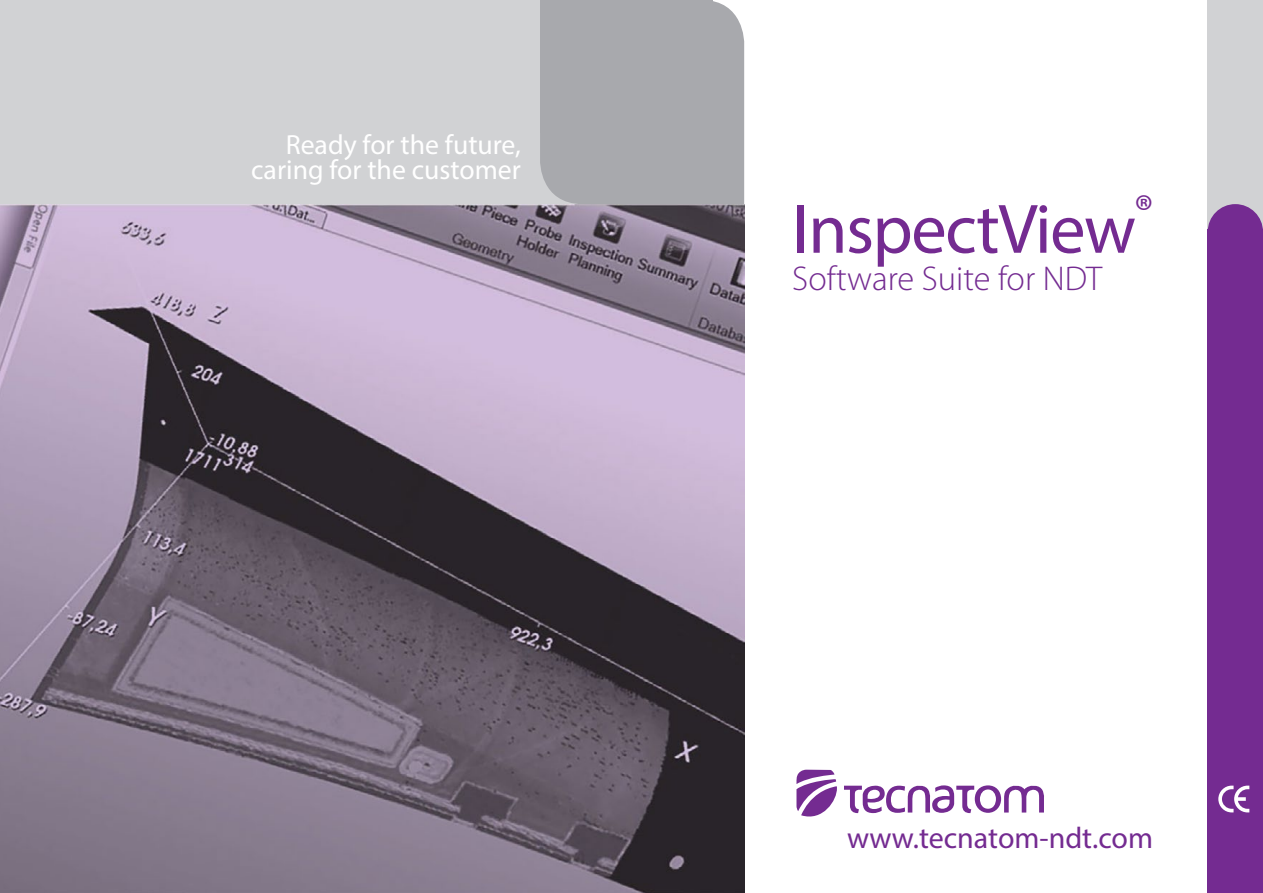
<style>
.page{position:relative;width:1263px;height:893px;background:#fff}
.page>*{position:absolute;margin:0;border:0;box-sizing:border-box;transform-origin:0 0}
.t1{font:70.5px "Myriad Pro";letter-spacing:-.02em;color:#742b91}
.t2{font:300 34.5px "Myriad Pro";color:#742b91}
.t3{font:30px "Myriad Pro";color:#742b91}
.t4{font:27.75px/25.5px "Myriad Pro";color:#fff;text-align:right}
</style>
<div class="page">
<div style="left:1208px;top:0;width:55px;height:281px;background:#d1d2d4"></div>
<div style="left:0;top:0;width:708px;height:204px;background:#d1d2d4"></div>
<div style="left:540px;top:0;width:204px;height:204px;background:#a8a9ad"></div>
<svg style="left:844px;top:785px;width:200px;height:28px"></svg>
<svg style="left:796px;top:770px;width:41px;height:47px"></svg>
<div style="left:1208px;top:204px;width:55px;height:689px;background:#742b91"></div>
<img style="left:0;top:204px;width:744px;height:689px">
<p class="t4" style="left:251px;top:131px;width:271px">Ready for the future, caring for the customer</p>
<p class="t1" style="left:792px;top:186px;width:363px">InspectView<sup>®</sup></p>
<p class="t2" style="left:792px;top:260px;width:312px">Software Suite for NDT</p>
<p class="t3" style="left:847px;top:820px;width:308px">www.tecnatom-ndt.com</p>
</div>
